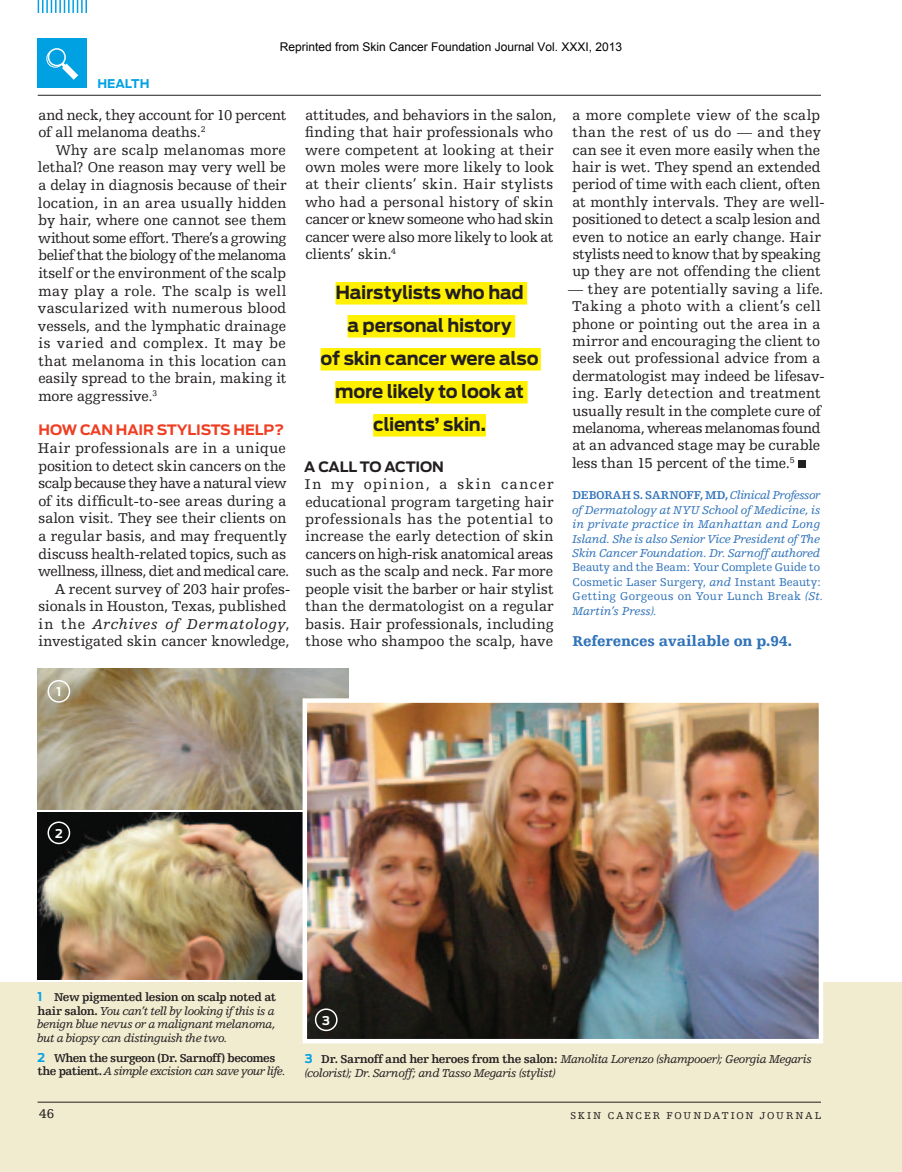
<style>
.page{position:relative;width:902px;height:1172px;background:#fff}
.page>*{position:absolute;margin:0;border:0;box-sizing:border-box;transform-origin:0 0}
.t1{font:700 18px/33px "Antenna";letter-spacing:-.01em;color:#231f20;text-align:center}
.t2{font:15px/17.4px "Humanist Slabserif 712 BT";color:#231f20}
.t3{font:15px "Humanist Slabserif 712 BT";letter-spacing:-.025em;color:#231f20}
.t4{font:15px "Humanist Slabserif 712 BT";letter-spacing:-.03em;color:#231f20}
.t5{font:15px "Humanist Slabserif 712 BT";letter-spacing:.03em;color:#231f20}
.t6{font:italic 15px "Humanist Slabserif 712 BT";letter-spacing:.06em;color:#231f20}
.t7{font:900 15px "Humanist Slabserif 712 BT";letter-spacing:-.015em;color:#3073ba}
.t8{font:700 14.25px "Antenna";letter-spacing:-.01em;color:#ef3e22}
.t9{font:700 14.25px "Antenna";color:#231f20}
.t10{font:13.5px "Humanist Slabserif 712 BT";color:#231f20}
.t11{font:italic 12px/13.5px "Humanist Slabserif 712 BT";letter-spacing:-.025em;color:#231f20}
.t12{font:italic 12px/14.4px "Humanist Slabserif 712 BT";letter-spacing:-.005em;color:#3073ba;text-align:justify}
.t13{font:12px/14.4px "Humanist Slabserif 712 BT";letter-spacing:.01em;color:#3073ba}
.t14{font:700 12px/13.5px "Humanist Slabserif 712 BT";letter-spacing:-.04em;color:#231f20}
.t15{font:12px "Arial";color:#000}
.t16{font:700 12px "Antenna";color:#00a1e3}
.t17{font:700 12px "Antenna";color:#fff}
.t18{font:10.5px "Humanist Slabserif 712 BT";letter-spacing:.18em;color:#231f20}
.s1{font-style:normal}
.s2{font-weight:700;font-style:normal}
.s3{font-style:italic}
.s4{font-family:"Antenna";font-weight:700;font-style:normal;color:#00a1e3}
.s5{font-family:"Antenna";color:#00a1e3}
.s6{font-weight:400;font-style:italic}
</style>
<div class="page">
<hr style="left:38px;top:95px;width:783px;height:1px;background:#231f20">
<div style="left:38px;top:38px;width:49px;height:50px;background:#00a1e3"></div>
<svg style="left:46px;top:48px;width:32px;height:32px"></svg>
<svg style="left:38px;top:0;width:49px;height:13px"></svg>
<div style="left:798px;top:460px;width:8px;height:8px;background:#231f20"></div>
<div style="left:0;top:982px;width:902px;height:190px;background:#f1ebd0"></div>
<img style="left:38px;top:813px;width:265px;height:166px">
<div style="left:335px;top:282px;width:192px;height:22px;background:#fff101"></div>
<div style="left:347px;top:315px;width:168px;height:22px;background:#fff101"></div>
<div style="left:320px;top:348px;width:221px;height:22px;background:#fff101"></div>
<div style="left:335px;top:381px;width:192px;height:22px;background:#fff101"></div>
<div style="left:373px;top:414px;width:113px;height:22px;background:#fff101"></div>
<img style="left:38px;top:668px;width:311px;height:141px">
<div style="left:48px;top:680px;width:22px;height:23px;border:2px solid #fff;border-radius:50%"></div>
<div style="left:48px;top:821px;width:22px;height:23px;border:2px solid #fff;border-radius:50%"></div>
<img style="left:308px;top:703px;width:510px;height:335px">
<div style="left:303px;top:698px;width:520px;height:345px;border:4px solid #fff"></div>
<div style="left:315px;top:1008px;width:23px;height:23px;border:2px solid #fff;border-radius:50%"></div>
<hr style="left:901px;top:0;width:1px;height:96px;background:#3073ba">
<p class="t15" style="left:280px;top:39px;width:344px">Reprinted from Skin Cancer Foundation Journal Vol. XXXI, 2013</p>
<p class="t16" style="left:97px;top:76px;width:53px">HEALTH</p>
<p class="t2" style="left:38px;top:106px;width:250px">and neck, they account for 10 percent of all melanoma deaths.<sup>2</sup></p>
<p class="t2" style="left:38px;top:141px;width:250px;text-align:justify;text-indent:18px">Why are scalp melanomas more lethal? One reason may very well be a delay in diagnosis because of their location, in an area usually hidden by hair, where one cannot see them without some effort. There’s a growing belief that the biology of the melanoma itself or the environment of the scalp may play a role. The scalp is well vascularized with numerous blood vessels, and the lymphatic drainage is varied and complex. It may be that melanoma in this location can easily spread to the brain, making it more aggressive.<sup>3</sup></p>
<p class="t8" style="left:39px;top:422px;width:99px">How Can Hair</p>
<p class="t8" style="left:157px;top:422px;width:20px">Stylists</p>
<p class="t8" style="left:234px;top:422px;width:22px">Help</p>
<p class="t8" style="left:274px;top:422px;width:12px">?</p>
<p class="t5" style="left:38px;top:439px;width:250px">Hair professionals are in a unique</p>
<p class="t2" style="left:38px;top:457px;width:249px">position to detect skin cancers on the</p>
<p class="t4" style="left:39px;top:474px;width:250px">scalp because they have a natural view</p>
<p class="t2" style="left:38px;top:492px;width:249px">of its difficult-to-see areas during a</p>
<p class="t2" style="left:39px;top:509px;width:249px">salon visit. They see their clients on</p>
<p class="t2" style="left:38px;top:527px;width:250px">a regular basis, and may frequently</p>
<p class="t2" style="left:38px;top:545px;width:249px">discuss health-related topics, such as</p>
<p class="t3" style="left:38px;top:562px;width:253px">wellness, illness, diet and medical care.</p>
<p class="t2" style="left:55px;top:580px;width:237px">A recent survey of 203 hair profes-</p>
<p class="t2" style="left:39px;top:597px;width:249px">sionals in Houston, Texas, published</p>
<p class="t6" style="left:38px;top:615px;width:253px"><span class="s1">in the</span> Archives of Dermatology<span class="s1">,</span></p>
<p class="t2" style="left:38px;top:632px;width:253px">investigated skin cancer knowledge,</p>
<p class="t2" style="left:305px;top:106px;width:253px">attitudes, and behaviors in the salon, finding that hair professionals who were competent at looking at their own moles were more likely to look at their clients’ skin. Hair stylists who had a personal history of skin cancer or knew someone who had skin cancer were also more likely to look at clients’ skin.<sup>4</sup></p>
<p class="t1" style="left:321px;top:276px;width:219px">Hairstylists who had<br>a personal history<br>of skin cancer were also more likely to look at clients’ skin.</p>
<p class="t9" style="left:304px;top:458px;width:35px">A Call</p>
<p class="t9" style="left:360px;top:458px;width:46px">to Action</p>
<p class="t2" style="left:305px;top:475px;width:250px;text-align:justify">In my opinion, a skin cancer educational program targeting hair professionals has the potential to increase the early detection of skin cancers on high-risk anatomical areas such as the scalp and neck. Far more people visit the barber or hair stylist than the dermatologist on a regular basis. Hair professionals, including those who shampoo the scalp, have</p>
<p class="t2" style="left:572px;top:106px;width:254px">a more complete view of the scalp than the rest of us do — and they can see it even more easily when the hair is wet. They spend an extended period of time with each client, often at monthly intervals. They are well&shy;positioned to detect a scalp lesion and even to notice an early change. Hair stylists need to know that by speaking up they are not offending the client</p>
<p class="t2" style="left:568px;top:280px;width:258px">— they are potentially saving a life.<br>Taking a photo with a client’s cell phone or pointing out the area in a mirror and encouraging the client to seek out professional advice from a dermatologist may indeed be lifesav&shy;ing. Early detection and treatment usually result in the complete cure of melanoma, whereas melanomas found at an advanced stage may be curable less than 15 percent of the time.<sup>5</sup></p>
<p class="t12" style="left:572px;top:488px;width:250px"><span class="s2">DEBORAH S. SARNOFF, MD,</span> Clinical Professor of Dermatology at NYU School of Medicine, is in private practice in Manhattan and Long Island. She is also Senior Vice President of The Skin Cancer Foundation. Dr. Sarnoff authored</p>
<p class="t13" style="left:572px;top:560px;width:253px">Beauty and the Beam: Your Complete Guide to Cosmetic Laser Surgery, <span class="s3">and</span> Instant Beauty:<br>Getting Gorgeous on Your Lunch Break <span class="s3">(St.<br>Martin’s Press).</span></p>
<p class="t7" style="left:572px;top:632px;width:221px">References available on p.94.</p>
<p class="t17" style="left:56px;top:684px;width:6px">1</p>
<p class="t17" style="left:55px;top:826px;width:9px">2</p>
<p class="t11" style="left:38px;top:990px;width:240px;text-align:justify"><span class="s4">1</span> <span class="s2">New pigmented lesion on scalp noted at hair salon.</span> You can’t tell by looking if this is a benign blue nevus or a malignant melanoma, but a biopsy can distinguish the two.</p>
<p class="t14" style="left:38px;top:1050px;width:250px"><span class="s5">2</span> When the surgeon (Dr. Sarnoff) becomes the patient. <span class="s6">A simple excision can save your life.</span></p>
<p class="t17" style="left:322px;top:1013px;width:9px">3</p>
<p class="t11" style="left:305px;top:1052px;width:508px"><span class="s4">3</span> <span class="s2">Dr. Sarnoff and her heroes from the salon:</span> Manolita Lorenzo (shampooer); Georgia Megaris (colorist); Dr. Sarnoff; and Tasso Megaris (stylist)</p>
<p class="t10" style="left:39px;top:1105px;width:17px">46</p>
<p class="t18" style="left:570px;top:1109px;width:252px">SKIN CANCER FOUNDATION JOURNAL</p>
</div>
